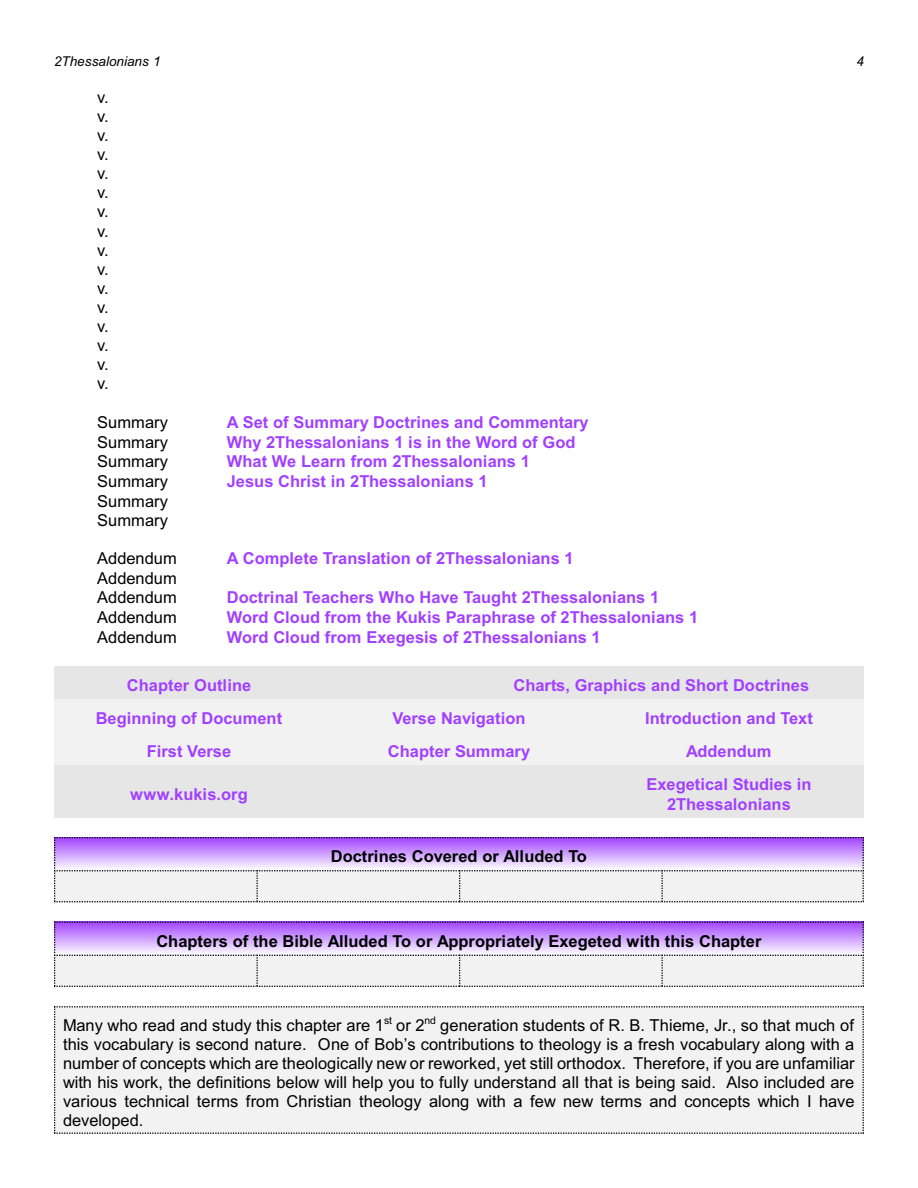
<style>
.page{position:relative;width:918px;height:1188px;background:#fff}
.page>*{position:absolute;margin:0;border:0;box-sizing:border-box;transform-origin:0 0}
.t1{font:16.5px/19px "Arial";color:#000;text-align:justify}
.t2{font:700 16.5px/19.8px "Arial";color:#a140ff;text-align:center}
.t3{font:700 16.5px "Arial";color:#000}
.t4{font:italic 13.5px "Arial";color:#000}
</style>
<div class="page">
<div style="left:54px;top:666px;width:270px;height:33px;background:#e6e6e6"></div>
<div style="left:324px;top:666px;width:135px;height:33px;background:#e6e6e6"></div>
<div style="left:459px;top:666px;width:405px;height:33px;background:#e6e6e6"></div>
<div style="left:54px;top:699px;width:270px;height:33px;background:#f2f2f2"></div>
<div style="left:324px;top:699px;width:135px;height:33px;background:#f2f2f2"></div>
<div style="left:459px;top:699px;width:135px;height:33px;background:#f2f2f2"></div>
<div style="left:594px;top:699px;width:270px;height:33px;background:#f2f2f2"></div>
<div style="left:54px;top:732px;width:270px;height:33px;background:#f2f2f2"></div>
<div style="left:324px;top:732px;width:270px;height:33px;background:#f2f2f2"></div>
<div style="left:594px;top:732px;width:270px;height:33px;background:#f2f2f2"></div>
<div style="left:54px;top:765px;width:270px;height:53px;background:#e6e6e6"></div>
<div style="left:324px;top:765px;width:270px;height:53px;background:#e6e6e6"></div>
<div style="left:594px;top:765px;width:270px;height:53px;background:#e6e6e6"></div>
<svg style="left:54px;top:837px;width:810px;height:65px"></svg>
<svg style="left:54px;top:922px;width:810px;height:65px"></svg>
<div style="left:54px;top:1006px;width:810px;height:128px;background:#f2f2f2"></div>
<p class="t4" style="left:54px;top:57px;width:108px">2Thessalonians 1</p>
<p class="t4" style="left:856px;top:57px;width:9px">4</p>
<p class="t1" style="left:97px;top:89px;width:13px">v. v. v. v. v. v. v. v. v. v. v. v. v. v. v. v.</p>
<p class="t1" style="left:97px;top:414px;width:72px">Summary</p>
<p class="t2" style="left:227px;top:414px;width:363px">A Set of Summary Doctrines and Commentary</p>
<p class="t1" style="left:97px;top:434px;width:72px">Summary</p>
<p class="t2" style="left:227px;top:433px;width:350px">Why 2Thessalonians 1 is in the Word of God</p>
<p class="t1" style="left:97px;top:454px;width:72px">Summary</p>
<p class="t2" style="left:227px;top:453px;width:305px">What We Learn from 2Thessalonians 1</p>
<p class="t1" style="left:97px;top:473px;width:72px">Summary</p>
<p class="t2" style="left:227px;top:473px;width:262px">Jesus Christ in 2Thessalonians 1</p>
<p class="t1" style="left:97px;top:493px;width:72px">Summary<br>Summary</p>
<p class="t1" style="left:97px;top:551px;width:81px">Addendum</p>
<p class="t2" style="left:227px;top:550px;width:348px">A Complete Translation of 2Thessalonians 1</p>
<p class="t1" style="left:97px;top:569px;width:81px;line-height:19.6px">Addendum<br>Addendum</p>
<p class="t2" style="left:227px;top:589px;width:434px">Doctrinal Teachers Who Have Taught 2Thessalonians 1</p>
<p class="t1" style="left:97px;top:609px;width:81px">Addendum</p>
<p class="t2" style="left:227px;top:609px;width:473px">Word Cloud from the Kukis Paraphrase of 2Thessalonians 1</p>
<p class="t1" style="left:97px;top:629px;width:81px">Addendum</p>
<p class="t2" style="left:227px;top:629px;width:376px">Word Cloud from Exegesis of 2Thessalonians 1</p>
<p class="t2" style="left:127px;top:676px;width:126px">Chapter Outline</p>
<p class="t2" style="left:514px;top:676px;width:297px">Charts, Graphics and Short Doctrines</p>
<p class="t2" style="left:96px;top:710px;width:188px">Beginning of Document</p>
<p class="t2" style="left:392px;top:710px;width:135px">Verse Navigation</p>
<p class="t2" style="left:645px;top:710px;width:169px">Introduction and Text</p>
<p class="t2" style="left:147px;top:743px;width:86px">First Verse</p>
<p class="t2" style="left:388px;top:743px;width:144px">Chapter Summary</p>
<p class="t2" style="left:686px;top:743px;width:87px">Addendum</p>
<p class="t2" style="left:130px;top:786px;width:119px">www.kukis.org</p>
<p class="t2" style="left:646px;top:776px;width:167px">Exegetical Studies in<br>2Thessalonians</p>
<p class="t3" style="left:331px;top:850px;width:258px">Doctrines Covered or Alluded To</p>
<p class="t3" style="left:156px;top:935px;width:607px">Chapters of the Bible Alluded To or Appropriately Exegeted with this Chapter</p>
<p class="t1" style="left:63px;top:1017px;width:793px">Many who read and study this chapter are 1<sup>st</sup> or 2<sup>nd</sup> generation students of R. B. Thieme, Jr., so that much of this vocabulary is second nature. One of Bob’s contributions to theology is a fresh vocabulary along with a number of concepts which are theologically new or reworked, yet still orthodox. Therefore, if you are unfamiliar with his work, the definitions below will help you to fully understand all that is being said. Also included are various technical terms from Christian theology along with a few new terms and concepts which I have developed.</p>
</div>
